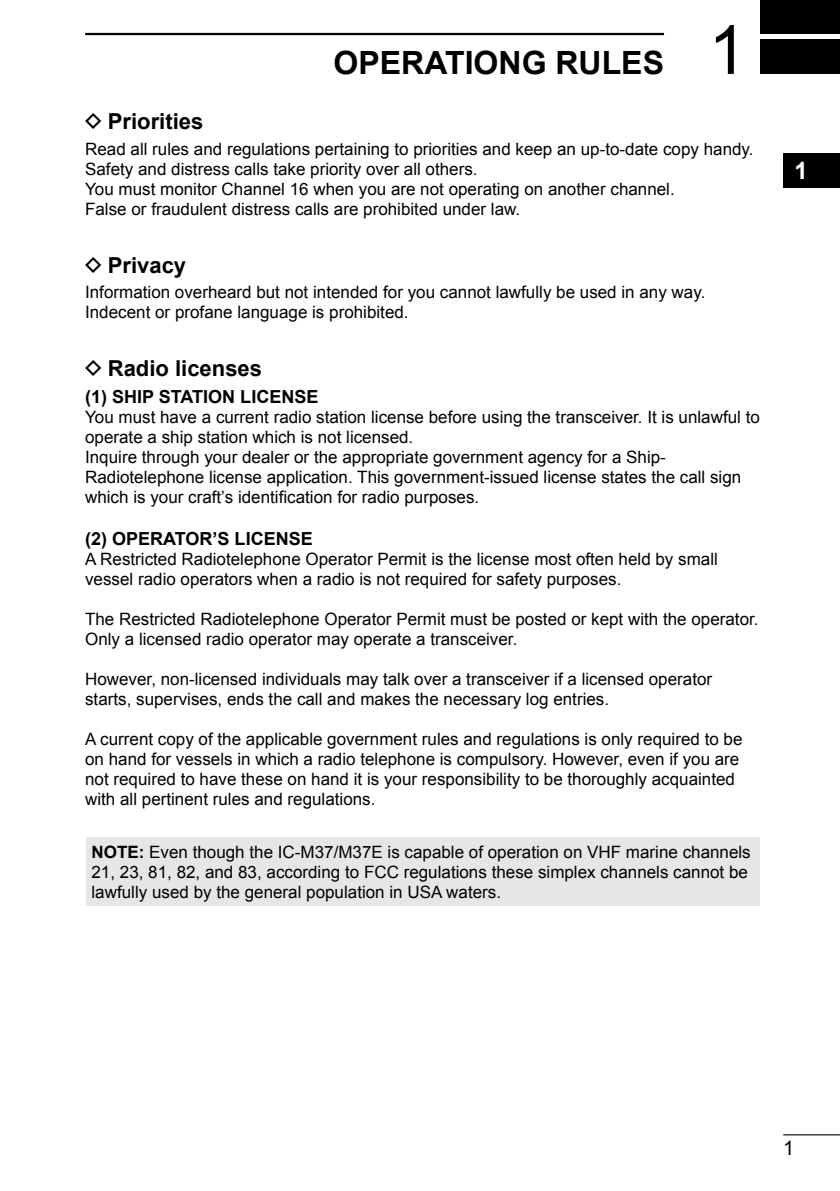
<style>
.page{position:relative;width:840px;height:1191px;background:#fff}
.page>*{position:absolute;margin:0;border:0;box-sizing:border-box;transform-origin:0 0}
.t1{font:700 32px "Arial";color:#000}
.t2{font:700 24px "Arial";color:#fff}
.t3{font:700 22px "Arial";color:#000}
.t4{font:20px "Arial";color:#000}
.t5{font:700 18px "Arial";color:#000}
.t6{font:17px/20px "Arial";color:#000}
.s1{font-weight:400;font-size:68px}
.s2{font-family:"Icom Product Font";font-weight:400}
.s3{font-weight:700}
</style>
<div class="page">
<hr style="left:782px;top:1134px;width:57px;height:1px;background:#000">
<div style="left:782px;top:153px;width:57px;height:34px;background:#000"></div>
<hr style="left:85px;top:33px;width:578px;height:2px;background:#000">
<div style="left:760px;top:0;width:79px;height:34px;background:#000"></div>
<div style="left:760px;top:40px;width:79px;height:34px;background:#000"></div>
<div style="left:86px;top:837px;width:673px;height:69px;background:#e6e6e6"></div>
<h1 class="t1" style="left:333px;top:41px;width:414px">OPERATIONG RULES <span class="s1">1</span></h1>
<p class="t3" style="left:85px;top:107px;width:120px"><span class="s2">D</span> Priorities</p>
<p class="t6" style="left:85px;top:139px;width:669px">Read all rules and regulations pertaining to priorities and keep an up-to-date copy handy.<br>Safety and distress calls take priority over all others.<br>You must monitor Channel 16 when you are not operating on another channel.<br>False or fraudulent distress calls are prohibited under law.</p>
<p class="t3" style="left:85px;top:250px;width:102px"><span class="s2">D</span> Privacy</p>
<p class="t6" style="left:85px;top:282px;width:621px">Information overheard but not intended for you cannot lawfully be used in any way.<br>Indecent or profane language is prohibited.</p>
<p class="t3" style="left:85px;top:353px;width:178px"><span class="s2">D</span> Radio licenses</p>
<p class="t5" style="left:85px;top:385px;width:235px">(1) SHIP STATION LICENSE</p>
<p class="t6" style="left:85px;top:407px;width:676px">You must have a current radio station license before using the transceiver. It is unlawful to operate a ship station which is not licensed.<br>Inquire through your dealer or the appropriate government agency for a Ship-Radiotelephone license application. This government-issued license states the call sign which is your craft’s identification for radio purposes.</p>
<p class="t5" style="left:85px;top:527px;width:229px">(2) OPERATOR’S LICENSE</p>
<p class="t6" style="left:85px;top:549px;width:634px">A Restricted Radiotelephone Operator Permit is the license most often held by small vessel radio operators when a radio is not required for safety purposes.</p>
<p class="t6" style="left:85px;top:609px;width:674px">The Restricted Radiotelephone Operator Permit must be posted or kept with the operator.<br>Only a licensed radio operator may operate a transceiver.</p>
<p class="t6" style="left:85px;top:669px;width:628px">However, non-licensed individuals may talk over a transceiver if a licensed operator starts, supervises, ends the call and makes the necessary log entries.</p>
<p class="t6" style="left:85px;top:729px;width:658px">A current copy of the applicable government rules and regulations is only required to be on hand for vessels in which a radio telephone is compulsory. However, even if you are not required to have these on hand it is your responsibility to be thoroughly acquainted with all pertinent rules and regulations.</p>
<p class="t6" style="left:91px;top:842px;width:660px"><span class="s3">NOTE:</span> Even though the IC-M37/M37E is capable of operation on VHF marine channels<br>21, 23, 81, 82, and 83, according to FCC regulations these simplex channels cannot be lawfully used by the general population in USA waters.</p>
<h2 class="t2" style="left:794px;top:154px;width:15px">1</h2>
<p class="t4" style="left:782px;top:1134px;width:13px">1</p>
</div>
